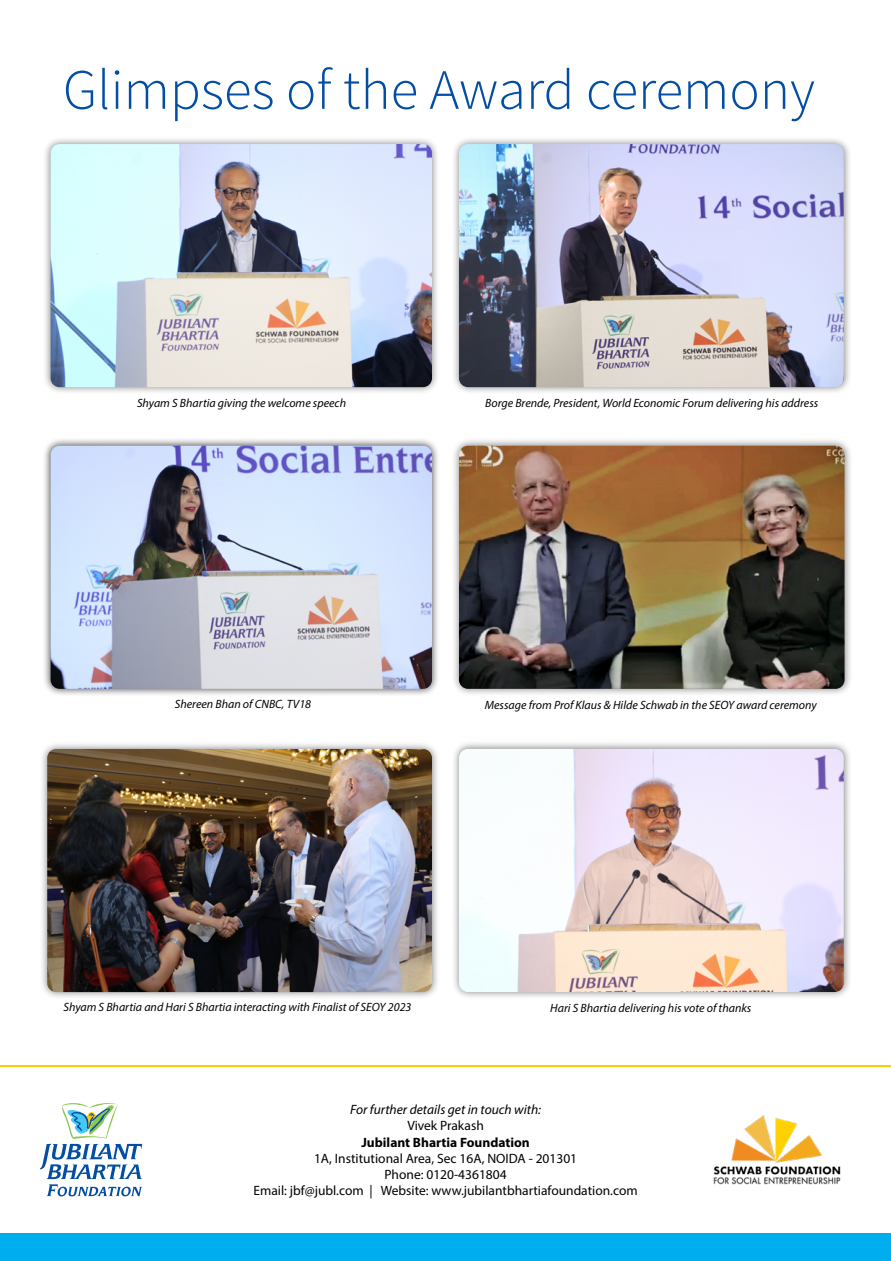
<style>
.page{position:relative;width:891px;height:1261px;background:#fff}
.page>*{position:absolute;margin:0;border:0;box-sizing:border-box;transform-origin:0 0}
.body{font:300 57px "Source Sans Pro";color:#034ea2}
.t1{font:13.5px "Myriad Pro";color:#000}
.t2{font:italic 13.5px "Myriad Pro";color:#000}
.t3{font:700 13.5px "Myriad Pro";color:#000}
.CAPTIONS{font:italic 12px "Myriad Pro";color:#000}
</style>
<div class="page">
<div style="left:0;top:1233px;width:891px;height:27px;background:#00aeef"></div>
<div style="left:43px;top:136px;width:397px;height:259px;background:#000;opacity:.5"></div>
<img style="left:51px;top:144px;width:381px;height:243px">
<div style="left:451px;top:136px;width:400px;height:259px;background:#000;opacity:.5"></div>
<img style="left:459px;top:144px;width:385px;height:243px">
<div style="left:43px;top:437px;width:397px;height:259px;background:#000;opacity:.75"></div>
<img style="left:51px;top:446px;width:381px;height:242px">
<div style="left:451px;top:437px;width:402px;height:259px;background:#000;opacity:.5"></div>
<img style="left:459px;top:446px;width:386px;height:242px">
<div style="left:39px;top:740px;width:401px;height:259px;background:#000;opacity:.5"></div>
<img style="left:47px;top:749px;width:385px;height:243px">
<div style="left:451px;top:740px;width:400px;height:259px;background:#000;opacity:.5"></div>
<img style="left:459px;top:749px;width:385px;height:243px">
<svg style="left:40px;top:1103px;width:102px;height:93px"></svg>
<img style="left:713px;top:1115px;width:128px;height:70px">
<hr style="left:0;top:1065px;width:891px;height:1px;background:#ffcb05">
<p class="body" style="left:63px;top:55px;width:753px">Glimpses of the Award ceremony</p>
<p class="CAPTIONS" style="left:137px;top:395px;width:211px">Shyam S Bhartia giving the welcome speech</p>
<p class="CAPTIONS" style="left:485px;top:395px;width:335px">Borge Brende, President, World Economic Forum delivering his address</p>
<p class="CAPTIONS" style="left:175px;top:697px;width:138px">Shereen Bhan of CNBC, TV18</p>
<p class="CAPTIONS" style="left:485px;top:697px;width:333px">Message from Prof Klaus &amp; Hilde Schwab in the SEOY award ceremony</p>
<p class="CAPTIONS" style="left:63px;top:999px;width:350px">Shyam S Bhartia and Hari S Bhartia interacting with Finalist of SEOY 2023</p>
<p class="CAPTIONS" style="left:550px;top:1000px;width:203px">Hari S Bhartia delivering his vote of thanks</p>
<p class="t2" style="left:350px;top:1101px;width:192px">For further details get in touch with:</p>
<p class="t1" style="left:407px;top:1117px;width:78px">Vivek Prakash</p>
<p class="t3" style="left:361px;top:1133px;width:170px">Jubilant Bhartia Foundation</p>
<p class="t1" style="left:314px;top:1149px;width:265px">1A, Institutional Area, Sec 16A, NOIDA - 201301</p>
<p class="t1" style="left:385px;top:1166px;width:124px">Phone: 0120-4361804</p>
<p class="t1" style="left:254px;top:1182px;width:386px">Email: jbf@jubl.com | Website: www.jubilantbhartiafoundation.com</p>
</div>
